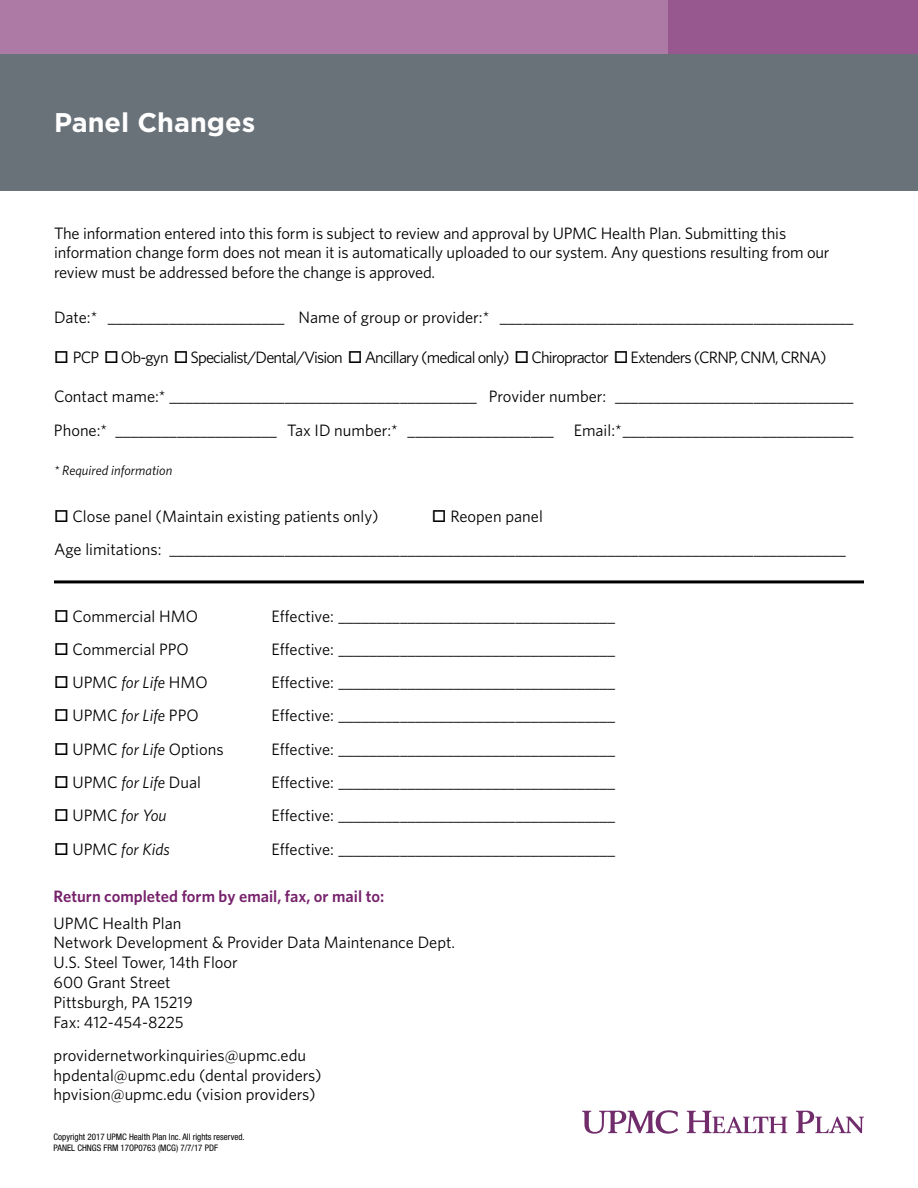
<style>
.page{position:relative;width:918px;height:1188px;background:#fff}
.page>*{position:absolute;margin:0;border:0;box-sizing:border-box;transform-origin:0 0}
.t1{font:700 27px "Gotham";color:#fff}
.t2{font:16.5px/19.8px "Whitney";letter-spacing:-.005em;color:#000}
.t3{font:16.5px "Whitney";letter-spacing:-.05em;color:#000}
.t4{font:600 16.5px "Whitney";color:#77226c}
.t5{font:italic 16.5px "Whitney";color:#000}
.t6{font:italic 13.5px "Whitney";color:#000}
.t7{font:condensed 9px/10.8px "Helvetica Neue LT Pro";color:#000}
.s1{font-style:italic}
.s2{font-style:normal}
</style>
<div class="page">
<svg style="left:582px;top:1110px;width:96px;height:24px"></svg>
<svg style="left:687px;top:1111px;width:100px;height:22px"></svg>
<svg style="left:796px;top:1111px;width:68px;height:22px"></svg>
<div style="left:0;top:0;width:918px;height:54px;background:#ad7aa6"></div>
<div style="left:668px;top:0;width:250px;height:54px;background:#97578f"></div>
<div style="left:0;top:54px;width:918px;height:136px;background:#697179"></div>
<hr style="left:54px;top:580px;width:810px;height:3px;background:#000">
<h1 class="t1" style="left:54px;top:104px;width:203px">Panel Changes</h1>
<p class="t2" style="left:54px;top:223px;width:777px">The information entered into this form is subject to review and approval by UPMC Health Plan. Submitting this information change form does not mean it is automatically uploaded to our system. Any questions resulting from our review must be addressed before the change is approved.</p>
<p class="t2" style="left:54px;top:307px;width:801px">Date:* _______________________ Name of group or provider:* ______________________________________________</p>
<p class="t3" style="left:54px;top:346px;width:774px">□ PCP □ Ob-gyn □ Specialist/Dental/Vision □ Ancillary (medical only) □ Chiropractor □ Extenders (CRNP, CNM, CRNA)</p>
<p class="t2" style="left:54px;top:380px;width:801px;line-height:33.3px">Contact mame:* ________________________________________ Provider number: _______________________________<br>Phone:* _____________________ Tax ID number:* ___________________ Email:*______________________________</p>
<p class="t6" style="left:54px;top:462px;width:120px">* Required information</p>
<p class="t2" style="left:54px;top:506px;width:326px">□ Close panel (Maintain existing patients only)</p>
<p class="t2" style="left:54px;top:499px;width:793px;line-height:33.3px;text-indent:378px">□ Reopen panel<br>Age limitations: ________________________________________________________________________________________</p>
<p class="t2" style="left:54px;top:605px;width:146px">□ Commercial HMO</p>
<p class="t2" style="left:272px;top:605px;width:345px">Effective: ____________________________________</p>
<p class="t2" style="left:54px;top:639px;width:136px">□ Commercial PPO</p>
<p class="t2" style="left:272px;top:639px;width:345px">Effective: ____________________________________</p>
<p class="t2" style="left:54px;top:672px;width:155px">□ UPMC <span class="s1">for Life</span> HMO</p>
<p class="t2" style="left:272px;top:672px;width:345px">Effective: ____________________________________</p>
<p class="t2" style="left:54px;top:705px;width:146px">□ UPMC <span class="s1">for Life</span> PPO</p>
<p class="t2" style="left:272px;top:705px;width:345px">Effective: ____________________________________</p>
<p class="t2" style="left:54px;top:739px;width:171px">□ UPMC <span class="s1">for Life</span> Options</p>
<p class="t2" style="left:272px;top:739px;width:345px">Effective: ____________________________________</p>
<p class="t2" style="left:54px;top:772px;width:149px">□ UPMC <span class="s1">for Life</span> Dual</p>
<p class="t2" style="left:272px;top:772px;width:345px">Effective: ____________________________________</p>
<p class="t5" style="left:54px;top:805px;width:114px">□ <span class="s2">UPMC</span> for You</p>
<p class="t2" style="left:272px;top:805px;width:345px">Effective: ____________________________________</p>
<p class="t5" style="left:54px;top:838px;width:117px">□ <span class="s2">UPMC</span> for Kids</p>
<p class="t2" style="left:272px;top:839px;width:345px">Effective: ____________________________________</p>
<p class="t4" style="left:54px;top:885px;width:332px">Return completed form by email, fax, or mail to:</p>
<p class="t2" style="left:54px;top:913px;width:403px">UPMC Health Plan<br>Network Development &amp; Provider Data Maintenance Dept.<br>U.S. Steel Tower, 14th Floor<br>600 Grant Street<br>Pittsburgh, PA 15219<br>Fax: 412-454-8225</p>
<p class="t2" style="left:54px;top:1045px;width:270px">providernetworkinquiries@upmc.edu hpdental@upmc.edu (dental providers) hpvision@upmc.edu (vision providers)</p>
<p class="t7" style="left:54px;top:1132px;width:193px">Copyright 2017 UPMC Health Plan Inc. All rights reserved.<br>PANEL CHNGS FRM 17OP0763 (MCG) 7/7/17 PDF</p>
</div>
